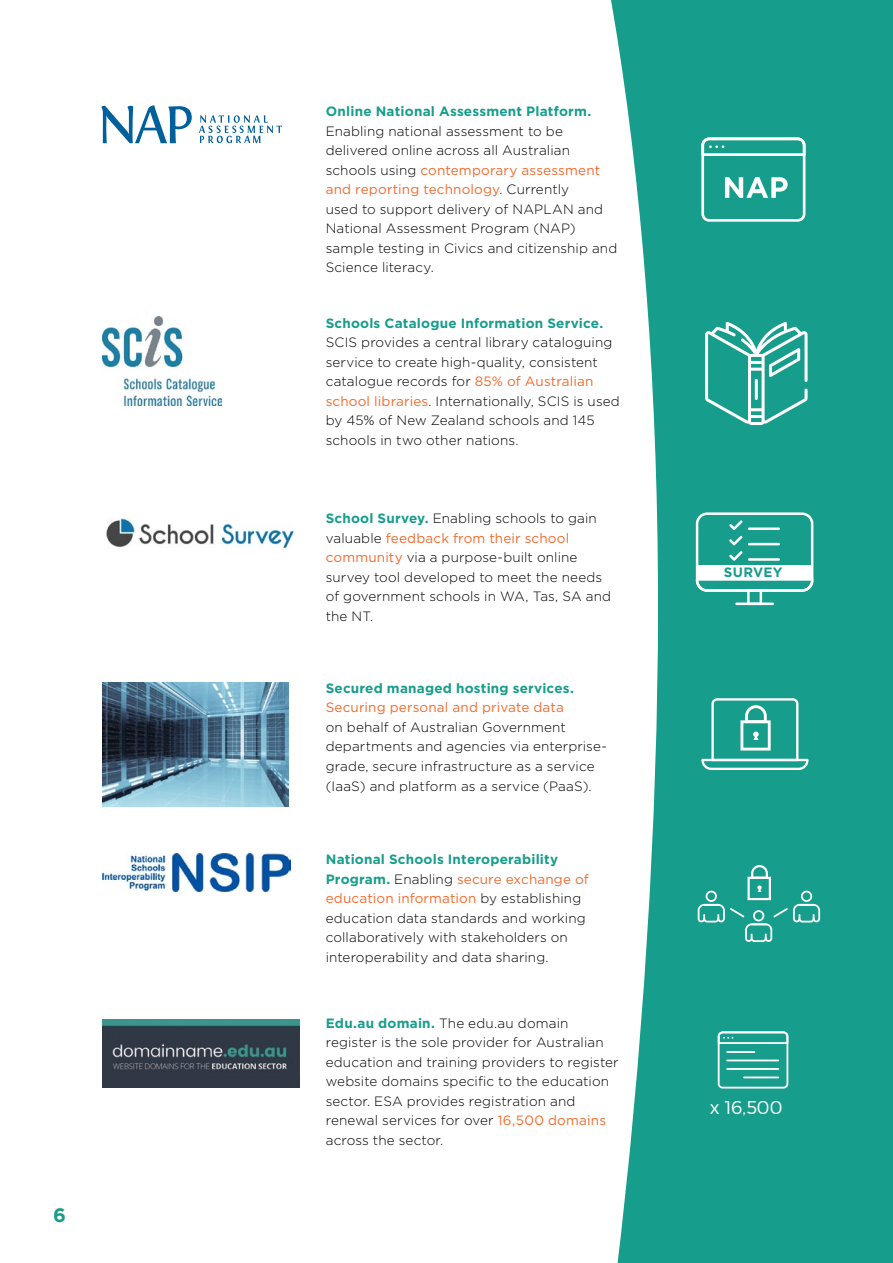
<style>
.page{position:relative;width:893px;height:1263px;background:#fff}
.page>*{position:absolute;margin:0;border:0;box-sizing:border-box;transform-origin:0 0}
.body{font:700 19.5px "Gotham";color:#179d8b}
.t1{font:300 18.6px "Montserrat";color:#fff}
.body-2{font:300 13.5px/19.5px "Gotham";letter-spacing:.01em;color:#000}
.body-3{font:700 13.5px "Gotham";letter-spacing:.02em;color:#179d8b}
.s1{font-weight:700;color:#179d8b}
.s2{font-weight:400;color:#f36a2c}
</style>
<div class="page">
<svg style="left:611px;top:0;width:282px;height:1263px;background:#36aa9a"></svg>
<img style="left:102px;top:317px;width:119px;height:88px">
<img style="left:106px;top:518px;width:188px;height:31px">
<img style="left:102px;top:682px;width:187px;height:124px">
<img style="left:102px;top:853px;width:188px;height:39px">
<img style="left:102px;top:1019px;width:198px;height:68px">
<svg style="left:701px;top:137px;width:104px;height:85px"></svg>
<svg style="left:696px;top:512px;width:117px;height:93px;background:#3dad9e"></svg>
<hr style="left:735px;top:602px;width:39px;height:3px;background:#fff">
<div style="left:697px;top:565px;width:115px;height:14px;background:#fff"></div>
<svg style="left:701px;top:698px;width:107px;height:72px;background:#42afa0"></svg>
<svg style="left:698px;top:865px;width:122px;height:77px;background:#2fa797"></svg>
<svg style="left:718px;top:1031px;width:70px;height:57px;background:#3bac9d"></svg>
<hr style="left:726px;top:1051px;width:29px;height:2px;background:#fff">
<hr style="left:726px;top:1059px;width:53px;height:2px;background:#fff">
<hr style="left:726px;top:1068px;width:53px;height:2px;background:#fff">
<hr style="left:743px;top:1076px;width:36px;height:2px;background:#fff">
<svg style="left:705px;top:322px;width:103px;height:103px"></svg>
<svg style="left:101px;top:105px;width:91px;height:38px"></svg>
<svg style="left:199px;top:115px;width:83px;height:28px"></svg>
<p class="body" style="left:53px;top:1202px;width:14px">6</p>
<p class="body-2" style="left:326px;top:101px;width:293px"><span class="s1">Online National Assessment Platform.<br></span>Enabling national assessment to be delivered online across all Australian schools using <span class="s2">contemporary assessment and reporting technology</span>. Currently<br>used to support delivery of NAPLAN and National Assessment Program (NAP) sample testing in Civics and citizenship and Science literacy.</p>
<p class="body-2" style="left:326px;top:313px;width:296px"><span class="s1">Schools Catalogue Information Service.<br></span>SCIS provides a central library cataloguing service to create high-quality, consistent catalogue records for <span class="s2">85% of Australian school libraries</span>. Internationally, SCIS is used by 45% of New Zealand schools and 145 schools in two other nations.</p>
<p class="body-2" style="left:326px;top:508px;width:287px"><span class="s1">School Survey.</span> Enabling schools to gain valuable <span class="s2">feedback from their school community</span> via a purpose-built online survey tool developed to meet the needs of government schools in WA, Tas, SA and the NT.</p>
<p class="body-2" style="left:326px;top:678px;width:283px"><span class="s1">Secured managed hosting services.<br></span><span class="s2">Securing personal and private data<br></span>on behalf of Australian Government departments and agencies via enterprise&shy;grade, secure infrastructure as a service (IaaS) and platform as a service (PaaS).</p>
<p class="body-2" style="left:326px;top:849px;width:265px"><span class="s1">National Schools Interoperability Program.</span> Enabling <span class="s2">secure exchange of education information</span> by establishing education data standards and working collaboratively with stakeholders on interoperability and data sharing.</p>
<p class="body-2" style="left:326px;top:1013px;width:294px"><span class="s1">Edu.au domain.</span> The edu.au domain register is the sole provider for Australian education and training providers to register website domains specific to the education sector. ESA provides registration and renewal services for over <span class="s2">16,500 domains </span>across the sector.</p>
<p class="body-3" style="left:724px;top:564px;width:60px">SURVEY</p>
<p class="t1" style="left:710px;top:1096px;width:74px">x 16,500</p>
</div>
